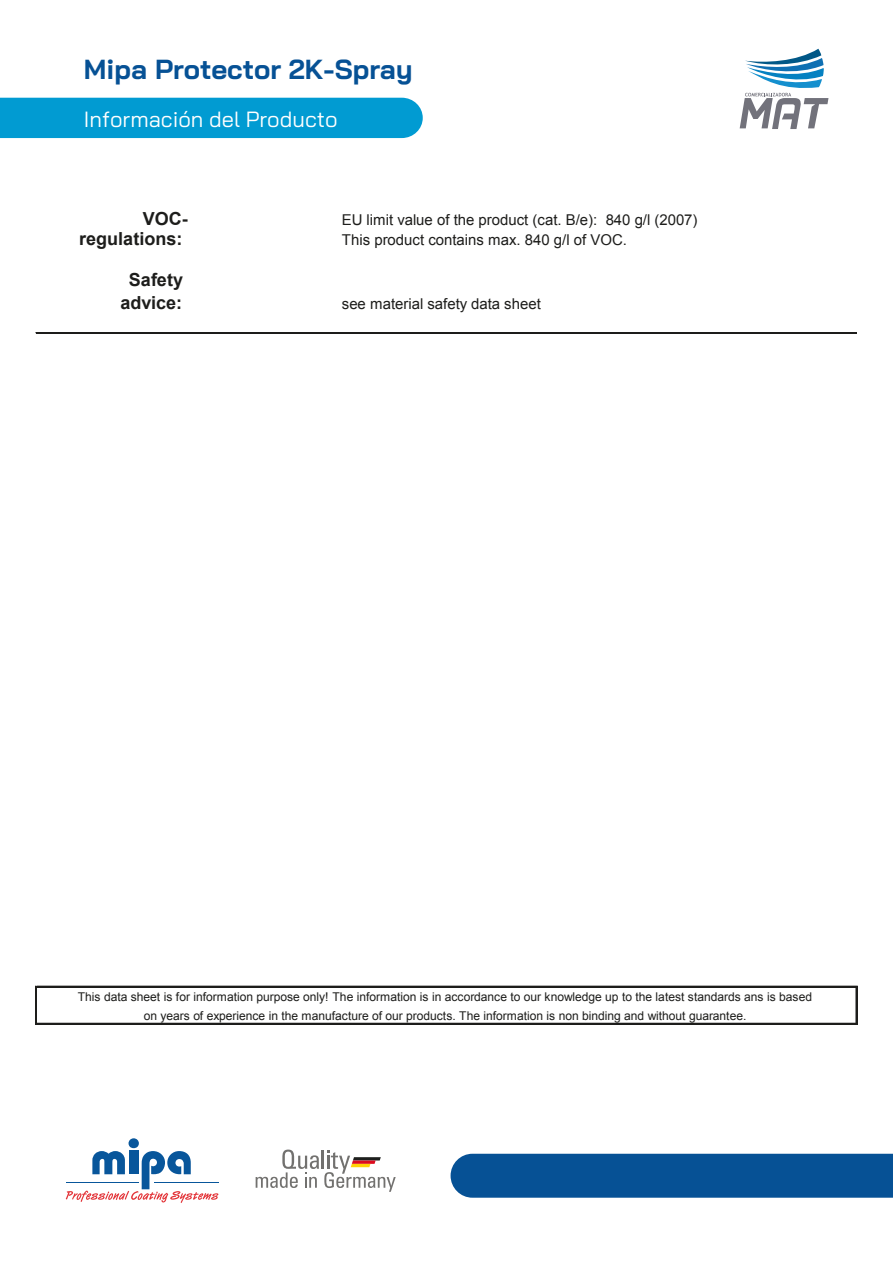
<style>
.page{position:relative;width:893px;height:1263px;background:#fff}
.page>*{position:absolute;margin:0;border:0;box-sizing:border-box;transform-origin:0 0}
.t1{font:700 27.6px "Bai Jamjuree";color:#065195}
.t2{font:22.05px "Bai Jamjuree";color:#fff}
.t3{font:700 18px/22.8px "Arial";color:#1d1d1b;text-align:center}
.t4{font:15px "Arial";color:#1d1d1b}
.t5{font:12px "Arial";letter-spacing:-.005em;color:#1d1d1b}
</style>
<div class="page">
<hr style="left:35px;top:986px;width:1px;height:38px;background:#1d1d1b">
<hr style="left:36px;top:986px;width:1px;height:38px;background:#1d1d1b">
<hr style="left:856px;top:987px;width:1px;height:37px;background:#1d1d1b">
<hr style="left:36px;top:332px;width:820px;height:2px;background:#1d1d1b">
<hr style="left:37px;top:986px;width:820px;height:1px;background:#1d1d1b">
<hr style="left:37px;top:1023px;width:820px;height:1px;background:#1d1d1b">
<div style="left:0;top:98px;width:423px;height:40px;background:#019bd2"></div>
<svg style="left:740px;top:49px;width:88px;height:80px"></svg>
<div style="left:450px;top:1153px;width:443px;height:44px;background:#065195"></div>
<svg style="left:66px;top:1138px;width:152px;height:65px"></svg>
<hr style="left:154px;top:1182px;width:65px;height:1px;background:#08569b">
<hr style="left:66px;top:1182px;width:72px;height:1px;background:#08569b">
<svg style="left:256px;top:1149px;width:140px;height:43px"></svg>
<h1 class="t1" style="left:84px;top:54px;width:330px">Mipa Protector 2K-Spray</h1>
<h2 class="t2" style="left:84px;top:100px;width:255px">Información del Producto</h2>
<h3 class="t3" style="left:143px;top:208px;width:47px">VOC-</h3>
<p class="t4" style="left:342px;top:210px;width:357px">EU limit value of the product (cat. B/e): 840 g/l (2007)</p>
<h3 class="t3" style="left:79px;top:227px;width:105px">regulations:</h3>
<p class="t4" style="left:342px;top:229px;width:287px">This product contains max. 840 g/l of VOC.</p>
<h3 class="t3" style="left:120px;top:269px;width:64px">Safety advice:</h3>
<p class="t4" style="left:342px;top:294px;width:200px">see material safety data sheet</p>
<p class="t5" style="left:78px;top:989px;width:736px">This data sheet is for information purpose only! The information is in accordance to our knowledge up to the latest standards ans is based</p>
<p class="t5" style="left:144px;top:1007px;width:604px">on years of experience in the manufacture of our products. The information is non binding and without guarantee.</p>
</div>
